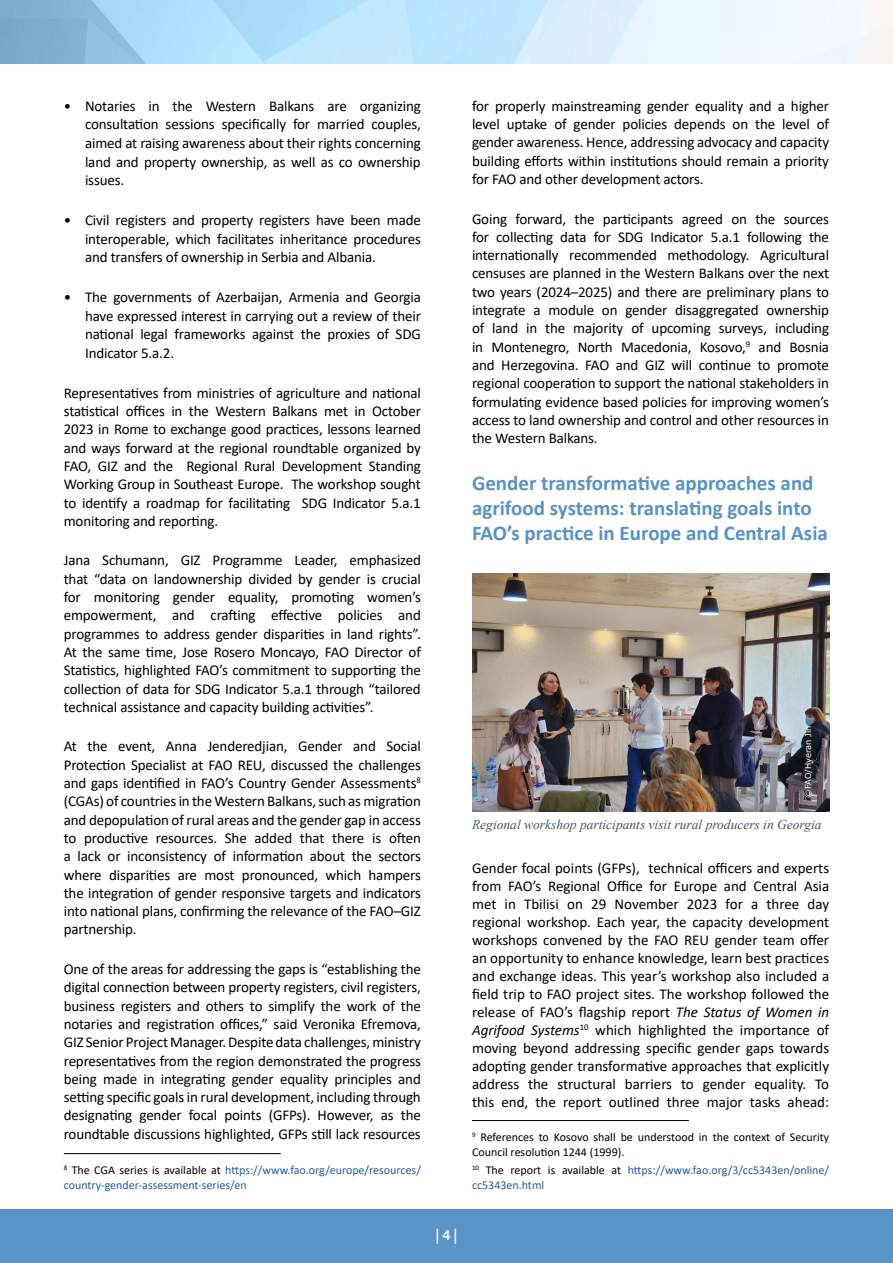
<style>
.page{position:relative;width:893px;height:1263px;background:#fff}
.page>*{position:absolute;margin:0;border:0;box-sizing:border-box;transform-origin:0 0}
.t1{font:700 21px/25.2px "Calibri";color:#5792c9}
.t2{font:15px/18.3px "Calibri";letter-spacing:-.01em;color:#000;text-align:justify}
.t3{font:600 15px "Myriad Pro";color:#fff}
.t4{font:italic 13.5px "Times New Roman";color:#44546a}
.t5{font:12px/14.4px "Calibri";color:#215e9e}
.t6{font:12px/14.4px "Calibri";color:#000}
.t7{font:8.25px "Verdana";color:#fff}
.s1{color:#000}
.s2{font-style:italic}
</style>
<div class="page">
<hr style="left:64px;top:1153px;width:217px;height:1px;background:#000">
<hr style="left:472px;top:1120px;width:217px;height:1px;background:#000">
<div style="left:0;top:1209px;width:893px;height:54px;background:#5a93c7"></div>
<img style="left:472px;top:574px;width:357px;height:238px">
<p class="t2" style="left:85px;top:96px;width:337px;text-indent:-21px">• Notaries in the Western Balkans are organizing consultation sessions specifically for married couples, aimed at raising awareness about their rights concerning land and property ownership, as well as co ownership issues.</p>
<p class="t2" style="left:85px;top:210px;width:337px;text-indent:-21px">• Civil registers and property registers have been made interoperable, which facilitates inheritance procedures and transfers of ownership in Serbia and Albania.</p>
<p class="t2" style="left:85px;top:287px;width:337px;text-indent:-21px">• The governments of Azerbaijan, Armenia and Georgia have expressed interest in carrying out a review of their national legal frameworks against the proxies of SDG Indicator 5.a.2.</p>
<p class="t2" style="left:64px;top:383px;width:359px">Representatives from ministries of agriculture and national statistical offices in the Western Balkans met in October 2023 in Rome to exchange good practices, lessons learned and ways forward at the regional roundtable organized by FAO, GIZ and the Regional Rural Development Standing Working Group in Southeast Europe. The workshop sought to identify a roadmap for facilitating SDG Indicator 5.a.1 monitoring and reporting.</p>
<p class="t2" style="left:64px;top:551px;width:359px">Jana Schumann, GIZ Programme Leader, emphasized that “data on landownership divided by gender is crucial for monitoring gender equality, promoting women’s empowerment, and crafting effective policies and programmes to address gender disparities in land rights”.<br>At the same time, Jose Rosero Moncayo, FAO Director of Statistics, highlighted FAO’s commitment to supporting the collection of data for SDG Indicator 5.a.1 through “tailored technical assistance and capacity building activities”.</p>
<p class="t2" style="left:64px;top:737px;width:359px">At the event, Anna Jenderedjian, Gender and Social Protection Specialist at FAO REU, discussed the challenges and gaps identified in FAO’s Country Gender Assessments<sup>8 </sup>(CGAs) of countries in the Western Balkans, such as migration and depopulation of rural areas and the gender gap in access to productive resources. She added that there is often a lack or inconsistency of information about the sectors where disparities are most pronounced, which hampers the integration of gender responsive targets and indicators into national plans, confirming the relevance of the FAO–GIZ partnership.</p>
<p class="t2" style="left:64px;top:959px;width:359px">One of the areas for addressing the gaps is “establishing the digital connection between property registers, civil registers, business registers and others to simplify the work of the notaries and registration offices,” said Veronika Efremova, GIZ Senior Project Manager. Despite data challenges, ministry representatives from the region demonstrated the progress being made in integrating gender equality principles and setting specific goals in rural development, including through designating gender focal points (GFPs). However, as the roundtable discussions highlighted, GFPs still lack resources</p>
<p class="t5" style="left:64px;top:1163px;width:359px"><sup>8</sup> <span class="s1">The CGA series is available at</span> https://www.fao.org/europe/resources/ country-gender-assessment-series/en</p>
<p class="t2" style="left:472px;top:96px;width:359px">for properly mainstreaming gender equality and a higher level uptake of gender policies depends on the level of gender awareness. Hence, addressing advocacy and capacity building efforts within institutions should remain a priority for FAO and other development actors.</p>
<p class="t2" style="left:472px;top:209px;width:359px">Going forward, the participants agreed on the sources for collecting data for SDG Indicator 5.a.1 following the internationally recommended methodology. Agricultural censuses are planned in the Western Balkans over the next two years (2024–2025) and there are preliminary plans to integrate a module on gender disaggregated ownership of land in the majority of upcoming surveys, including in Montenegro, North Macedonia, Kosovo,<sup>9</sup> and Bosnia and Herzegovina. FAO and GIZ will continue to promote regional cooperation to support the national stakeholders in formulating evidence based policies for improving women’s access to land ownership and control and other resources in the Western Balkans.</p>
<h1 class="t1" style="left:472px;top:470px;width:357px">Gender transformative approaches and agrifood systems: translating goals into<br>FAO’s practice in Europe and Central Asia</h1>
<p class="t7" style="left:802px;top:797px;width:74px;rotate:-90deg">©FAO/Hyeran Jin</p>
<p class="t4" style="left:472px;top:815px;width:351px">Regional workshop participants visit rural producers in Georgia</p>
<p class="t2" style="left:472px;top:858px;width:359px">Gender focal points (GFPs), technical officers and experts from FAO’s Regional Office for Europe and Central Asia met in Tbilisi on 29 November 2023 for a three day regional workshop. Each year, the capacity development workshops convened by the FAO REU gender team offer an opportunity to enhance knowledge, learn best practices and exchange ideas. This year’s workshop also included a field trip to FAO project sites. The workshop followed the release of FAO’s flagship report <span class="s2">The Status of Women in Agrifood Systems</span><sup>10</sup> which highlighted the importance of moving beyond addressing specific gender gaps towards adopting gender transformative approaches that explicitly address the structural barriers to gender equality. To this end, the report outlined three major tasks ahead:</p>
<p class="t6" style="left:472px;top:1130px;width:359px"><sup>9</sup> References to Kosovo shall be understood in the context of Security<br>Council resolution 1244 (1999).</p>
<p class="t5" style="left:472px;top:1163px;width:359px"><sup>10</sup> <span class="s1">The report is available at</span> https://www.fao.org/3/cc5343en/online/ cc5343en.html</p>
<p class="t3" style="left:435px;top:1225px;width:24px">| 4 |</p>
</div>
